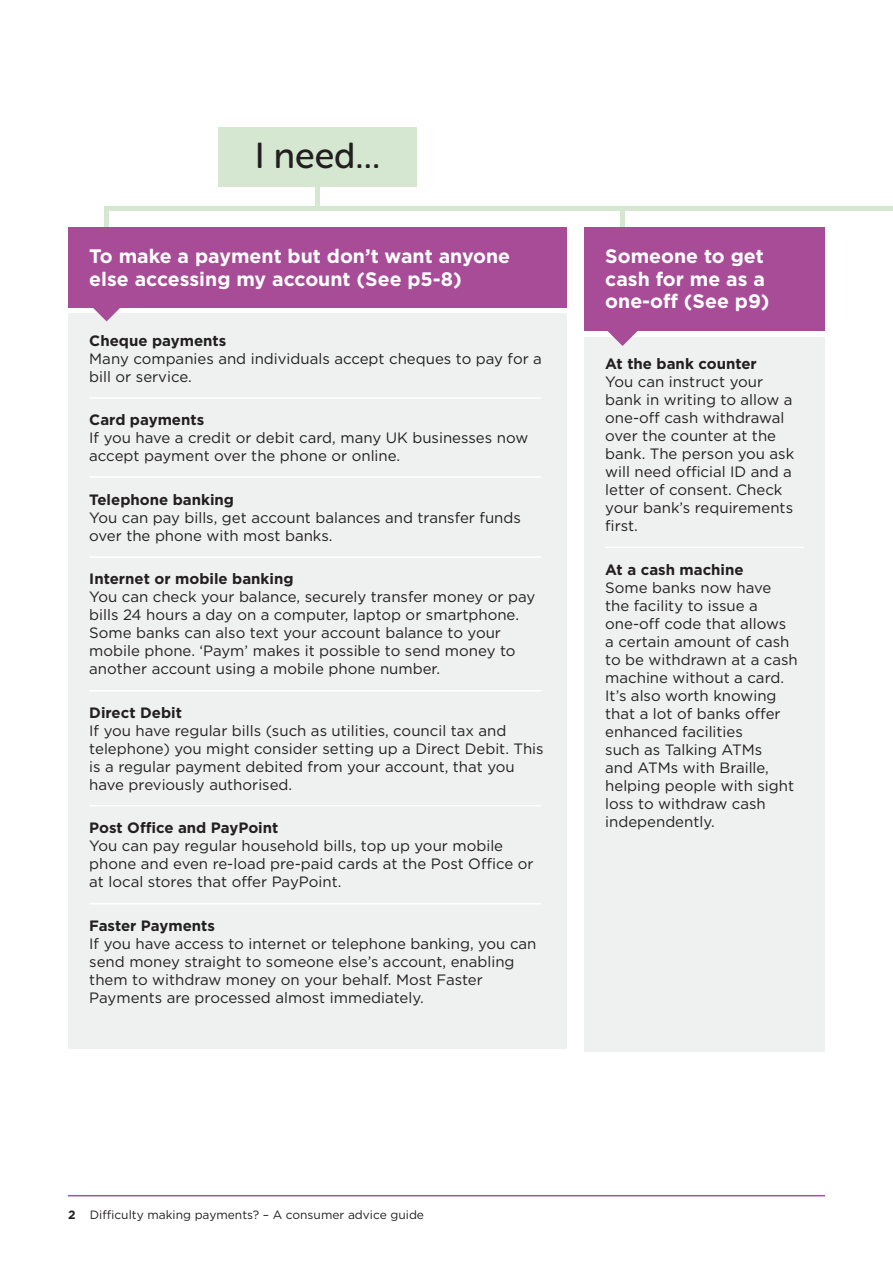
<style>
.page{position:relative;width:893px;height:1263px;background:#fff}
.page>*{position:absolute;margin:0;border:0;box-sizing:border-box;transform-origin:0 0}
.t1{font:36px "Museo Sans Rounded 500";color:#231f20}
.t2{font:700 19.5px/22.5px "Gotham";color:#fff}
.t3{font:15px/18px "Gotham";color:#231f20}
.t4{font:700 15px "Gotham";color:#231f20}
.t5{font:12px "Gotham";color:#231f20}
.s1{font-weight:700}
</style>
<div class="page">
<hr style="left:68px;top:1195px;width:757px;height:1px;background:#a153a1">
<div style="left:620px;top:208px;width:5px;height:34px;background:#d6e7d1"></div>
<div style="left:104px;top:208px;width:5px;height:34px;background:#d6e7d1"></div>
<div style="left:315px;top:174px;width:5px;height:34px;background:#d6e7d1"></div>
<div style="left:68px;top:227px;width:499px;height:81px;background:#a84c98"></div>
<hr style="left:104px;top:206px;width:789px;height:4px;background:#d6e7d1">
<div style="left:584px;top:227px;width:241px;height:104px;background:#a84c98"></div>
<div style="left:68px;top:314px;width:499px;height:735px;background:#eff0f0"></div>
<div style="left:584px;top:337px;width:241px;height:714px;background:#eff0f0"></div>
<hr style="left:89px;top:397px;width:452px;height:2px;background:#fff">
<hr style="left:605px;top:547px;width:199px;height:1px;background:#fff">
<hr style="left:89px;top:476px;width:452px;height:2px;background:#fff">
<hr style="left:89px;top:556px;width:452px;height:2px;background:#fff">
<hr style="left:89px;top:690px;width:452px;height:1px;background:#fff">
<hr style="left:89px;top:805px;width:452px;height:1px;background:#fff">
<hr style="left:89px;top:903px;width:452px;height:1px;background:#fff">
<svg style="left:89px;top:308px;width:35px;height:13px"></svg>
<svg style="left:607px;top:331px;width:31px;height:15px"></svg>
<div style="left:218px;top:128px;width:199px;height:59px;background:#d6e7d1"></div>
<h1 class="t1" style="left:255px;top:136px;width:127px">I need...</h1>
<h2 class="t2" style="left:89px;top:245px;width:422px">To make a payment but don’t want anyone else accessing my account (See p5-8)</h2>
<h2 class="t2" style="left:605px;top:245px;width:166px">Someone to get cash for me as a one-off (See p9)</h2>
<p class="t4" style="left:89px;top:331px;width:139px">Cheque payments</p>
<p class="t3" style="left:89px;top:349px;width:454px">Many companies and individuals accept cheques to pay for a bill or service.</p>
<p class="t4" style="left:89px;top:410px;width:116px">Card payments</p>
<p class="t3" style="left:89px;top:429px;width:440px">If you have a credit or debit card, many UK businesses now accept payment over the phone or online.</p>
<p class="t4" style="left:89px;top:490px;width:146px">Telephone banking</p>
<p class="t3" style="left:89px;top:508px;width:433px">You can pay bills, get account balances and transfer funds over the phone with most banks.</p>
<p class="t4" style="left:89px;top:569px;width:206px">Internet or mobile banking</p>
<p class="t3" style="left:89px;top:588px;width:448px">You can check your balance, securely transfer money or pay bills 24 hours a day on a computer, laptop or smartphone.<br>Some banks can also text your account balance to your mobile phone. ‘Paym’ makes it possible to send money to another account using a mobile phone number.</p>
<p class="t4" style="left:89px;top:703px;width:94px">Direct Debit</p>
<p class="t3" style="left:89px;top:721px;width:456px">If you have regular bills (such as utilities, council tax and telephone) you might consider setting up a Direct Debit. This is a regular payment debited from your account, that you have previously authorised.</p>
<p class="t4" style="left:89px;top:818px;width:191px">Post Office and PayPoint</p>
<p class="t3" style="left:89px;top:837px;width:446px">You can pay regular household bills, top up your mobile phone and even re-load pre-paid cards at the Post Office or at local stores that offer PayPoint.</p>
<p class="t4" style="left:89px;top:916px;width:127px">Faster Payments</p>
<p class="t3" style="left:89px;top:934px;width:449px">If you have access to internet or telephone banking, you can send money straight to someone else’s account, enabling them to withdraw money on your behalf. Most Faster Payments are processed almost immediately.</p>
<p class="t4" style="left:605px;top:354px;width:153px">At the bank counter</p>
<p class="t3" style="left:605px;top:373px;width:191px">You can instruct your bank in writing to allow a one-off cash withdrawal over the counter at the bank. The person you ask will need official ID and a letter of consent. Check your bank’s requirements first.</p>
<p class="t4" style="left:605px;top:560px;width:140px">At a cash machine</p>
<p class="t3" style="left:605px;top:578px;width:194px">Some banks now have the facility to issue a one-off code that allows a certain amount of cash to be withdrawn at a cash machine without a card.<br>It’s also worth knowing that a lot of banks offer enhanced facilities<br>such as Talking ATMs<br>and ATMs with Braille, helping people with sight loss to withdraw cash independently.</p>
<p class="t5" style="left:68px;top:1207px;width:358px"><span class="s1">2</span> Difficulty making payments? – A consumer advice guide</p>
</div>
